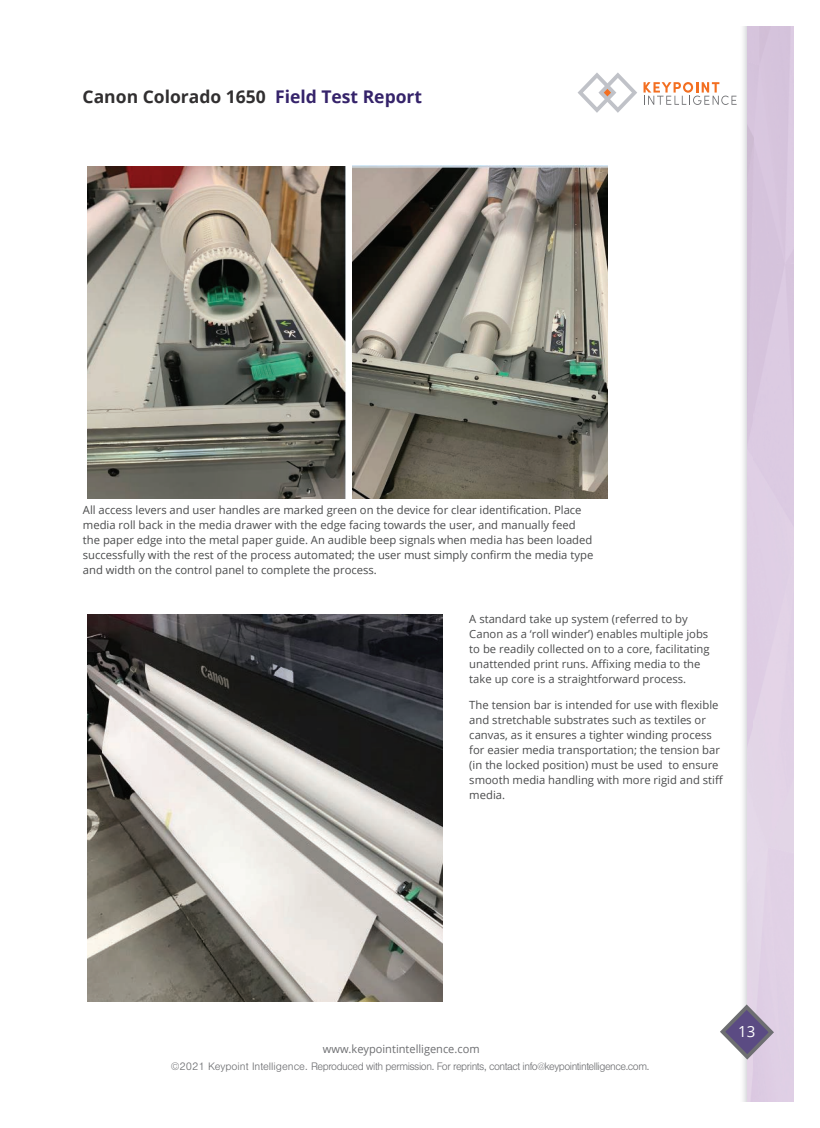
<style>
.page{position:relative;width:820px;height:1128px;background:#fff}
.page>*{position:absolute;margin:0;border:0;box-sizing:border-box;transform-origin:0 0}
.t1{font:700 17.5px "Open Sans";color:#312f30}
.t2{font:15.25px "Open Sans";color:#fff}
.t3{font:11.25px/15px "Open Sans";color:#4b4c4d}
.t4{font:300 11.25px "Nimbus San";letter-spacing:-.04em;color:#6d6e71}
.t5{font:11.25px "Open Sans";color:#6d6e71}
.s1{color:#35236a}
</style>
<div class="page">
<img style="left:743px;top:26px;width:50px;height:1075px">
<svg style="left:577px;top:72px;width:60px;height:41px"></svg>
<svg style="left:643px;top:82px;width:93px;height:23px"></svg>
<svg style="left:722px;top:1007px;width:48px;height:49px;background:#7b7194"></svg>
<div style="left:720px;top:1005px;width:52px;height:53px;border:4px solid #6d6e71;border-radius:50%"></div>
<img style="left:88px;top:167px;width:257px;height:332px">
<img style="left:353px;top:165px;width:254px;height:334px">
<img style="left:88px;top:614px;width:354px;height:387px">
<h1 class="t1" style="left:82px;top:85px;width:341px">Canon Colorado 1650 <span class="s1">Field Test Report</span></h1>
<p class="t3" style="left:83px;top:502px;width:511px">All access levers and user handles are marked green on the device for clear identification. Place media roll back in the media drawer with the edge facing towards the user, and manually feed the paper edge into the metal paper guide. An audible beep signals when media has been loaded successfully with the rest of the process automated; the user must simply confirm the media type and width on the control panel to complete the process.</p>
<p class="t3" style="left:469px;top:610px;width:242px">A standard take up system (referred to by Canon as a ‘roll winder’) enables multiple jobs to be readily collected on to a core, facilitating unattended print runs. Affixing media to the take up core is a straightforward process.</p>
<p class="t3" style="left:469px;top:697px;width:255px">The tension bar is intended for use with flexible and stretchable substrates such as textiles or canvas, as it ensures a tighter winding process for easier media transportation; the tension bar (in the locked position) must be used to ensure smooth media handling with more rigid and stiff media.</p>
<p class="t5" style="left:322px;top:1040px;width:158px">www.keypointintelligence.com</p>
<p class="t4" style="left:171px;top:1060px;width:480px">©2021 Keypoint Intelligence. Reproduced with permission. For reprints, contact info@keypointintelligence.com.</p>
<h2 class="t2" style="left:737px;top:1020px;width:19px">13</h2>
</div>
